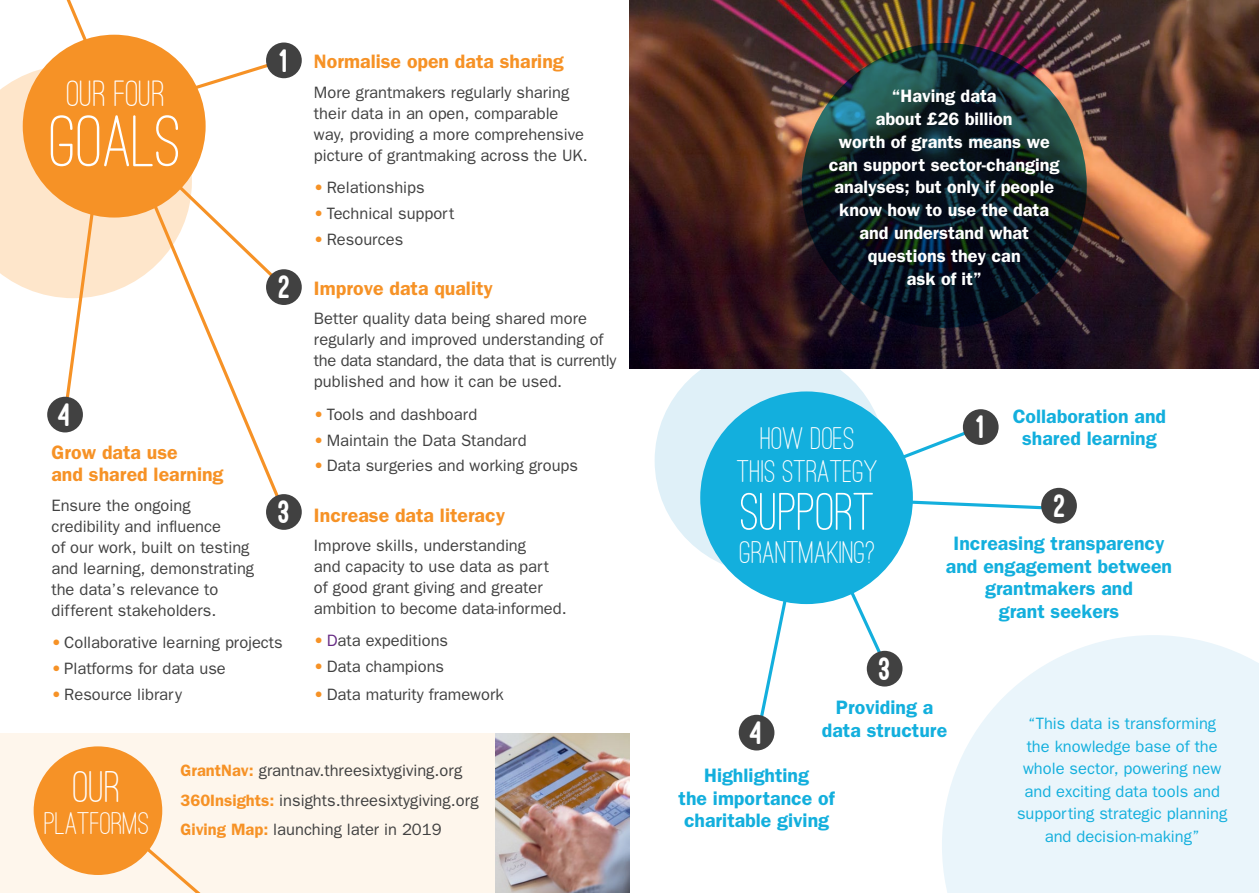
<style>
.page{position:relative;width:1259px;height:893px;background:#fff}
.page>*{position:absolute;margin:0;border:0;box-sizing:border-box;transform-origin:0 0}
.t1{font:500 75.6px "Ostrich Sans Rounded";color:#fff}
.t2{font:500 54.9px "Ostrich Sans Rounded";color:#fff}
.t3{font:500 45.9px "Ostrich Sans Rounded";color:#fff}
.t4{font:500 37.8px "Ostrich Sans Rounded";color:#fff}
.Big_chart_number{font:800 33.6px "Ostrich Sans";color:#fff}
.t5{font:500 32.4px "Ostrich Sans Rounded";color:#fff}
.Heading_3{font:600 19.5px/22.5px "Franklin Gothic";color:#13afdd;text-align:center}
.Heading_3-2{font:600 19.5px/22.5px "Franklin Gothic";color:#f69226}
.Pull_quote{font:600 18px/22.8px "Franklin Gothic";color:#fff;text-align:center}
.Body_text{font:16.5px/21px "Franklin Gothic";color:#414141}
.Pull_quote_style_2{font:16.5px/22.5px "Franklin Gothic";color:#13afdd;text-align:center}
.s1{color:#f69226}
.s2{color:#662b84}
.s3{font-weight:600;color:#f69226}
</style>
<div class="page">
<div style="left:942px;top:635px;width:317px;height:258px;background:#eaf5fb"></div>
<div style="left:0;top:733px;width:567px;height:160px;background:#fef6ec"></div>
<img style="left:629px;top:0;width:630px;height:368px">
<svg style="left:106px;top:807px;width:95px;height:86px"></svg>
<svg style="left:48px;top:0;width:240px;height:508px"></svg>
<svg style="left:0;top:56px;width:288px;height:362px"></svg>
<div style="left:23px;top:35px;width:183px;height:183px;background:#f69226;border-radius:50%"></div>
<div style="left:34px;top:746px;width:128px;height:129px;background:#f69226;border-radius:50%"></div>
<div style="left:266px;top:43px;width:36px;height:35px;background:#414141;border-radius:50%"></div>
<div style="left:266px;top:269px;width:36px;height:36px;background:#414141;border-radius:50%"></div>
<div style="left:47px;top:397px;width:36px;height:35px;background:#414141;border-radius:50%"></div>
<div style="left:266px;top:494px;width:36px;height:36px;background:#414141;border-radius:50%"></div>
<img style="left:495px;top:733px;width:134px;height:160px">
<svg style="left:801px;top:43px;width:285px;height:285px;background:#0e232a"></svg>
<svg style="left:654px;top:347px;width:232px;height:227px;background:#c5d0d8"></svg>
<div style="left:963px;top:409px;width:35px;height:36px;background:#414141;border-radius:50%"></div>
<div style="left:1041px;top:488px;width:36px;height:36px;background:#414141;border-radius:50%"></div>
<svg style="left:755px;top:423px;width:307px;height:312px"></svg>
<div style="left:738px;top:715px;width:36px;height:35px;background:#414141;border-radius:50%"></div>
<div style="left:867px;top:651px;width:35px;height:35px;background:#414141;border-radius:50%"></div>
<div style="left:700px;top:391px;width:213px;height:213px;background:#13afdd;border-radius:50%"></div>
<p class="t4" style="left:67px;top:71px;width:100px">OUR FOUR</p>
<p class="t1" style="left:50px;top:96px;width:133px">GOALS</p>
<p class="Big_chart_number" style="left:58px;top:397px;width:14px">4</p>
<p class="Big_chart_number" style="left:280px;top:43px;width:10px">1</p>
<p class="Big_chart_number" style="left:279px;top:269px;width:14px">2</p>
<p class="Heading_3-2" style="left:51px;top:440px;width:174px">Grow data use<br>and shared learning</p>
<p class="Body_text" style="left:51px;top:494px;width:204px">Ensure the ongoing credibility and influence<br>of our work, built on testing and learning, demonstrating the data’s relevance to different stakeholders.</p>
<p class="Body_text" style="left:51px;top:631px;width:233px"><span class="s1">•</span> Collaborative learning projects</p>
<p class="Body_text" style="left:51px;top:657px;width:176px"><span class="s1">•</span> Platforms for data use</p>
<p class="Body_text" style="left:51px;top:683px;width:132px"><span class="s1">•</span> Resource library</p>
<p class="Big_chart_number" style="left:278px;top:494px;width:13px">3</p>
<p class="Heading_3-2" style="left:314px;top:50px;width:251px">Normalise open data sharing</p>
<p class="Body_text" style="left:314px;top:81px;width:275px">More grantmakers regularly sharing their data in an open, comparable way, providing a more comprehensive picture of grantmaking across the UK.</p>
<p class="Body_text" style="left:314px;top:176px;width:112px"><span class="s1">•</span> Relationships</p>
<p class="Body_text" style="left:314px;top:202px;width:142px"><span class="s1">•</span> Technical support</p>
<p class="Body_text" style="left:314px;top:228px;width:91px"><span class="s1">•</span> Resources</p>
<p class="Heading_3-2" style="left:314px;top:276px;width:180px">Improve data quality</p>
<p class="Body_text" style="left:314px;top:308px;width:304px">Better quality data being shared more regularly and improved understanding of the data standard, the data that is currently published and how it can be used.</p>
<p class="Body_text" style="left:314px;top:403px;width:165px"><span class="s1">•</span> Tools and dashboard</p>
<p class="Body_text" style="left:314px;top:429px;width:214px"><span class="s1">•</span> Maintain the Data Standard</p>
<p class="Body_text" style="left:314px;top:455px;width:266px"><span class="s1">•</span> Data surgeries and working groups</p>
<p class="Heading_3-2" style="left:314px;top:503px;width:193px">Increase data literacy</p>
<p class="Body_text" style="left:314px;top:535px;width:254px">Improve skills, understanding<br>and capacity to use data as part of good grant giving and greater ambition to become data-informed.</p>
<p class="Body_text" style="left:314px;top:630px;width:136px"><span class="s1">•</span> <span class="s2">D</span>ata expeditions</p>
<p class="Body_text" style="left:314px;top:656px;width:132px"><span class="s1">•</span> Data champions</p>
<p class="Body_text" style="left:314px;top:683px;width:191px"><span class="s1">•</span> Data maturity framework</p>
<p class="t3" style="left:73px;top:759px;width:49px">OUR</p>
<p class="t5" style="left:45px;top:804px;width:106px">PLATFORMS</p>
<p class="Body_text" style="left:180px;top:760px;width:283px"><span class="s3">GrantNav:</span> grantnav.threesixtygiving.org</p>
<p class="Body_text" style="left:180px;top:789px;width:300px"><span class="s3">360Insights:</span> insights.threesixtygiving.org</p>
<p class="Body_text" style="left:180px;top:819px;width:263px"><span class="s3">Giving Map:</span> launching later in 2019</p>
<p class="Pull_quote" style="left:829px;top:84px;width:232px">“Having data<br>about £26 billion<br>worth of grants means we can support sector-changing analyses; but only if people know how to use the data and understand what questions they can<br>ask of it”</p>
<p class="t5" style="left:760px;top:419px;width:96px">HOW DOES</p>
<p class="t5" style="left:737px;top:452px;width:142px">THIS STRATEGY</p>
<p class="t2" style="left:740px;top:479px;width:136px">SUPPORT</p>
<p class="t5" style="left:740px;top:533px;width:137px">GRANTMAKING?</p>
<p class="Big_chart_number" style="left:879px;top:651px;width:13px">3</p>
<p class="Big_chart_number" style="left:976px;top:409px;width:10px">1</p>
<p class="Heading_3" style="left:1012px;top:404px;width:155px">Collaboration and shared learning</p>
<p class="Big_chart_number" style="left:1054px;top:488px;width:14px">2</p>
<p class="Heading_3" style="left:946px;top:532px;width:228px">Increasing transparency and engagement between grantmakers and<br>grant seekers</p>
<p class="Heading_3" style="left:822px;top:696px;width:127px">Providing a data structure</p>
<p class="Heading_3" style="left:678px;top:764px;width:157px">Highlighting<br>the importance of charitable giving</p>
<p class="Big_chart_number" style="left:749px;top:715px;width:14px">4</p>
<p class="Pull_quote_style_2" style="left:1017px;top:712px;width:212px">“This data is transforming the knowledge base of the whole sector, powering new and exciting data tools and supporting strategic planning and decision-making”</p>
</div>
